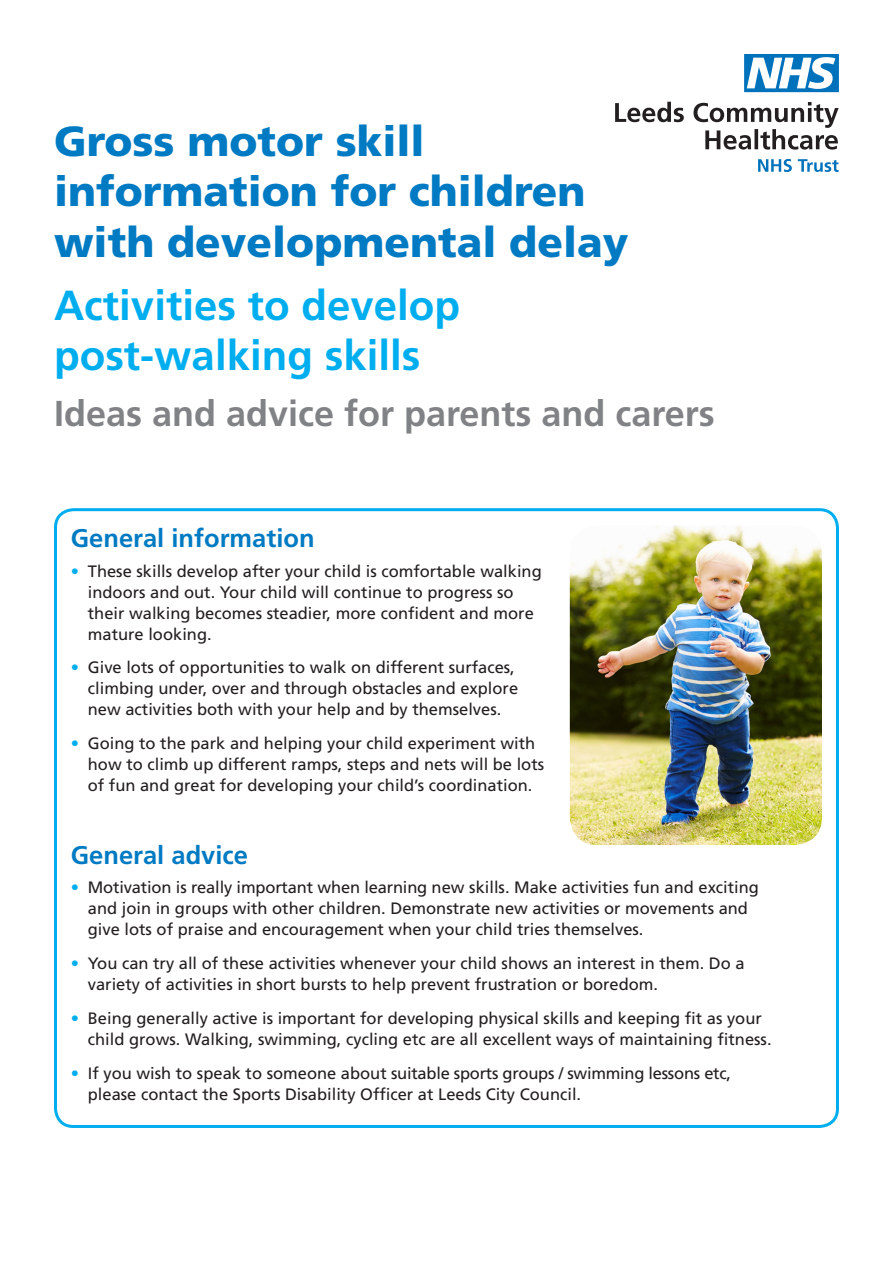
<style>
.page{position:relative;width:893px;height:1263px;background:#fff}
.page>*{position:absolute;margin:0;border:0;box-sizing:border-box;transform-origin:0 0}
.t1{font:900 42px/50.4px "Frutiger";color:#007ac2}
.t2{font:700 42px/50.4px "Frutiger";color:#00aeef}
.t3{font:700 36px "Frutiger";color:#808285}
.t4{font:700 25.5px "Frutiger";color:#007ac2}
.t5{font:16.5px/21px "Frutiger";color:#231f20}
.s1{color:#00aeef}
</style>
<div class="page">
<div style="left:54px;top:508px;width:785px;height:620px;border:3px solid #00aeef;border-radius:18px"></div>
<img style="left:570px;top:525px;width:252px;height:320px">
<svg style="left:758px;top:159px;width:81px;height:13px"></svg>
<svg style="left:615px;top:102px;width:224px;height:48px"></svg>
<svg style="left:744px;top:54px;width:95px;height:38px"></svg>
<p class="t1" style="left:54px;top:115px;width:576px">Gross motor skill information for children with developmental delay</p>
<p class="t2" style="left:54px;top:280px;width:408px">Activities to develop post-walking skills</p>
<p class="t3" style="left:54px;top:393px;width:662px">Ideas and advice for parents and carers</p>
<p class="t4" style="left:71px;top:523px;width:245px">General information</p>
<p class="t5" style="left:88px;top:560px;width:455px;text-indent:-17px"><span class="s1">•</span> These skills develop after your child is comfortable walking indoors and out. Your child will continue to progress so their walking becomes steadier, more confident and more mature looking.</p>
<p class="t5" style="left:88px;top:657px;width:432px;text-indent:-17px"><span class="s1">•</span> Give lots of opportunities to walk on different surfaces, climbing under, over and through obstacles and explore new activities both with your help and by themselves.</p>
<p class="t5" style="left:88px;top:733px;width:458px;text-indent:-17px"><span class="s1">•</span> Going to the park and helping your child experiment with how to climb up different ramps, steps and nets will be lots of fun and great for developing your child’s coordination.</p>
<p class="t4" style="left:71px;top:840px;width:179px">General advice</p>
<p class="t5" style="left:88px;top:877px;width:673px;text-indent:-17px"><span class="s1">•</span> Motivation is really important when learning new skills. Make activities fun and exciting and join in groups with other children. Demonstrate new activities or movements and give lots of praise and encouragement when your child tries themselves.</p>
<p class="t5" style="left:88px;top:953px;width:658px;text-indent:-17px"><span class="s1">•</span> You can try all of these activities whenever your child shows an interest in them. Do a variety of activities in short bursts to help prevent frustration or boredom.</p>
<p class="t5" style="left:88px;top:1007px;width:685px;text-indent:-17px"><span class="s1">•</span> Being generally active is important for developing physical skills and keeping fit as your child grows. Walking, swimming, cycling etc are all excellent ways of maintaining fitness.</p>
<p class="t5" style="left:88px;top:1062px;width:645px;text-indent:-17px"><span class="s1">•</span> If you wish to speak to someone about suitable sports groups / swimming lessons etc, please contact the Sports Disability Officer at Leeds City Council.</p>
</div>
